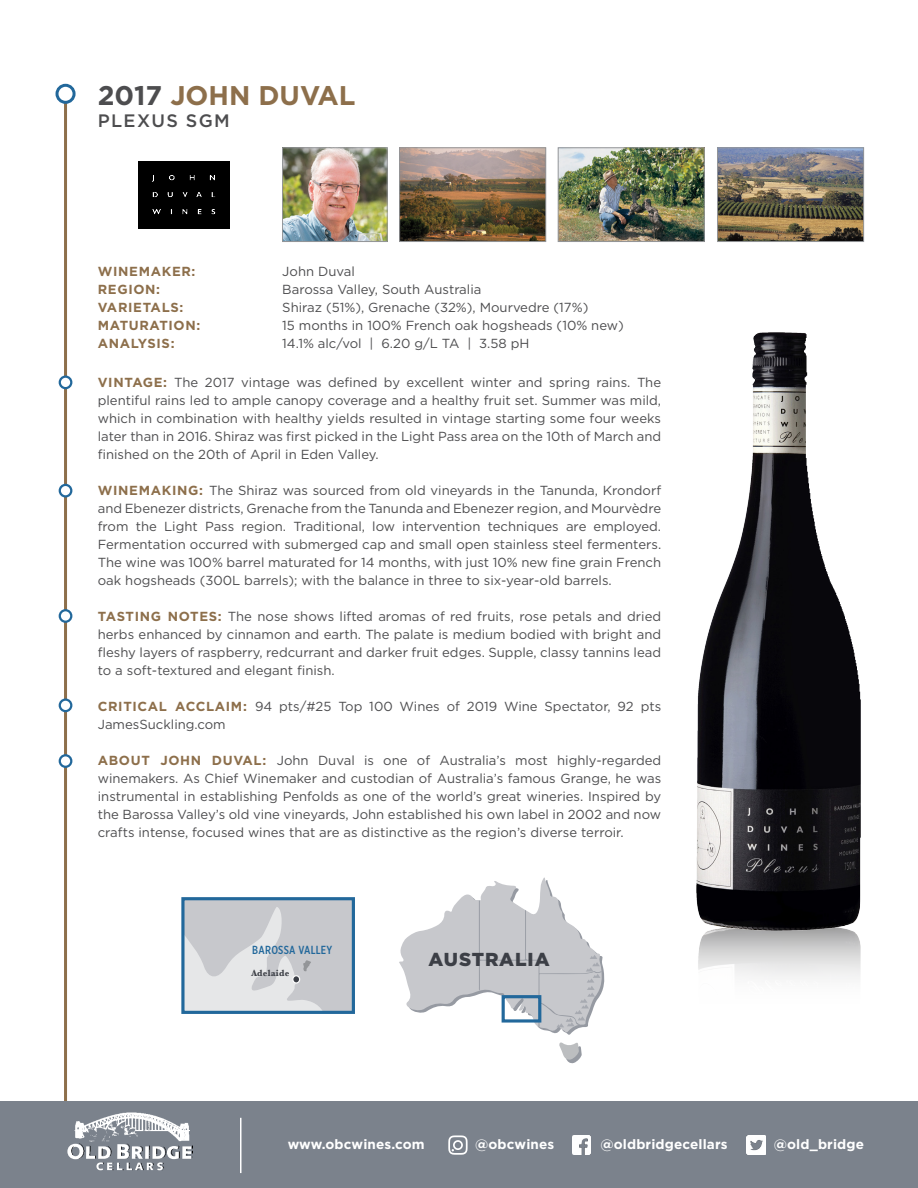
<style>
.page{position:relative;width:918px;height:1188px;background:#fff}
.page>*{position:absolute;margin:0;border:0;box-sizing:border-box;transform-origin:0 0}
.t1{font:700 27px "Gotham";color:#8d6f4b}
.t2{font:900 18.75px "Gotham";letter-spacing:.05em;color:#3c3f46}
.t3{font:500 18px "Gotham";letter-spacing:.075em;color:#4d4d4f}
.t4{font:700 13.5px "Gotham";letter-spacing:.01em;color:#fff}
.t5{font:13.2px/18px "Gotham";color:#4d4d4f;text-align:justify}
.t6{font:700 13.2px "Gotham";letter-spacing:.05em;color:#8d6f4b}
.t7{font:500 11.7px "Gotham X Narrow";letter-spacing:.025em;color:#22689b}
.t8{font:700 9.3px "Baskerville";letter-spacing:.025em;color:#3c3f46;scale:.94 1}
.s1{color:#4d4d4f}
.s2{font-weight:700;color:#8d6f4b}
</style>
<div class="page">
<img style="left:698px;top:917px;width:163px;height:62px">
<img style="left:696px;top:332px;width:134px;height:606px">
<div style="left:138px;top:162px;width:91px;height:66px;background:#000"></div>
<hr style="left:64px;top:85px;width:3px;height:1026px;background:#8d6f4b">
<img style="left:284px;top:149px;width:102px;height:91px">
<div style="left:282px;top:147px;width:106px;height:95px;border:1px solid #939598"></div>
<img style="left:560px;top:149px;width:143px;height:91px">
<div style="left:558px;top:147px;width:147px;height:95px;border:1px solid #939598"></div>
<img style="left:401px;top:149px;width:143px;height:91px">
<div style="left:399px;top:147px;width:147px;height:95px;border:1px solid #939598"></div>
<div style="left:57px;top:85px;width:17px;height:17px;background:#fff;border-radius:50%"></div>
<div style="left:56px;top:84px;width:20px;height:20px;border:3px solid #22689b;border-radius:50%"></div>
<img style="left:719px;top:149px;width:143px;height:91px">
<div style="left:717px;top:147px;width:147px;height:95px;border:1px solid #939598"></div>
<div style="left:60px;top:485px;width:11px;height:11px;background:#fff;border-radius:50%"></div>
<div style="left:59px;top:484px;width:13px;height:14px;border:2px solid #22689b;border-radius:50%"></div>
<div style="left:60px;top:700px;width:11px;height:11px;background:#fff;border-radius:50%"></div>
<div style="left:59px;top:698px;width:13px;height:14px;border:2px solid #22689b;border-radius:50%"></div>
<div style="left:60px;top:755px;width:11px;height:12px;background:#fff;border-radius:50%"></div>
<div style="left:59px;top:754px;width:13px;height:14px;border:2px solid #22689b;border-radius:50%"></div>
<div style="left:60px;top:377px;width:11px;height:11px;background:#fff;border-radius:50%"></div>
<div style="left:59px;top:376px;width:13px;height:13px;border:2px solid #22689b;border-radius:50%"></div>
<div style="left:60px;top:610px;width:11px;height:12px;background:#fff;border-radius:50%"></div>
<div style="left:59px;top:609px;width:13px;height:14px;border:2px solid #22689b;border-radius:50%"></div>
<svg style="left:185px;top:901px;width:166px;height:109px;background:#d1d2d5"></svg>
<div style="left:181px;top:897px;width:174px;height:117px;border:3px solid #22689b"></div>
<div style="left:293px;top:976px;width:7px;height:7px;background:#3c3f46;border-radius:50%"></div>
<div style="left:292px;top:975px;width:8px;height:9px;border:1px solid #fff;border-radius:50%"></div>
<svg style="left:559px;top:1042px;width:23px;height:22px"></svg>
<svg style="left:399px;top:878px;width:206px;height:157px"></svg>
<div style="left:0;top:1102px;width:918px;height:86px;background:#7b828c"></div>
<img style="left:572px;top:1136px;width:19px;height:18px">
<img style="left:747px;top:1135px;width:19px;height:20px">
<svg style="left:448px;top:1135px;width:20px;height:20px"></svg>
<svg style="left:67px;top:1145px;width:4px;height:13px"></svg>
<img style="left:74px;top:1112px;width:115px;height:30px">
<img style="left:71px;top:1144px;width:122px;height:27px">
<hr style="left:240px;top:1118px;width:2px;height:55px;background:#fff">
<h1 class="t1" style="left:98px;top:79px;width:259px"><span class="s1">2017</span> JOHN DUVAL</h1>
<h3 class="t3" style="left:98px;top:110px;width:134px">PLEXUS SGM</h3>
<p class="t6" style="left:98px;top:263px;width:99px">WINEMAKER:</p>
<p class="t5" style="left:282px;top:262px;width:74px">John Duval</p>
<p class="t6" style="left:98px;top:281px;width:64px">REGION:</p>
<p class="t5" style="left:282px;top:280px;width:201px">Barossa Valley, South Australia</p>
<p class="t6" style="left:98px;top:299px;width:87px">VARIETALS:</p>
<p class="t5" style="left:282px;top:298px;width:308px">Shiraz (51%), Grenache (32%), Mourvedre (17%)</p>
<p class="t6" style="left:98px;top:317px;width:104px">MATURATION:</p>
<p class="t5" style="left:282px;top:316px;width:343px">15 months in 100% French oak hogsheads (10% new)</p>
<p class="t6" style="left:98px;top:335px;width:78px">ANALYSIS:</p>
<p class="t5" style="left:282px;top:334px;width:249px">14.1% alc/vol | 6.20 g/L TA | 3.58 pH</p>
<p class="t5" style="left:98px;top:373px;width:565px"><span class="s2">VINTAGE:</span> The 2017 vintage was defined by excellent winter and spring rains. The plentiful rains led to ample canopy coverage and a healthy fruit set. Summer was mild, which in combination with healthy yields resulted in vintage starting some four weeks later than in 2016. Shiraz was first picked in the Light Pass area on the 10th of March and finished on the 20th of April in Eden Valley.</p>
<p class="t5" style="left:98px;top:481px;width:565px"><span class="s2">WINEMAKING:</span> The Shiraz was sourced from old vineyards in the Tanunda, Krondorf and Ebenezer districts, Grenache from the Tanunda and Ebenezer region, and Mourvèdre from the Light Pass region. Traditional, low intervention techniques are employed.<br>Fermentation occurred with submerged cap and small open stainless steel fermenters.<br>The wine was 100% barrel maturated for 14 months, with just 10% new fine grain French oak hogsheads (300L barrels); with the balance in three to six-year-old barrels.</p>
<p class="t5" style="left:98px;top:607px;width:565px"><span class="s2">TASTING NOTES:</span> The nose shows lifted aromas of red fruits, rose petals and dried herbs enhanced by cinnamon and earth. The palate is medium bodied with bright and fleshy layers of raspberry, redcurrant and darker fruit edges. Supple, classy tannins lead to a soft-textured and elegant finish.</p>
<p class="t5" style="left:98px;top:697px;width:565px"><span class="s2">CRITICAL ACCLAIM:</span> 94 pts/#25 Top 100 Wines of 2019 Wine Spectator, 92 pts<br>JamesSuckling.com</p>
<p class="t5" style="left:98px;top:751px;width:565px"><span class="s2">ABOUT JOHN DUVAL:</span> John Duval is one of Australia’s most highly-regarded winemakers. As Chief Winemaker and custodian of Australia’s famous Grange, he was instrumental in establishing Penfolds as one of the world’s great wineries. Inspired by the Barossa Valley’s old vine vineyards, John established his own label in 2002 and now crafts intense, focused wines that are as distinctive as the region’s diverse terroir.</p>
<p class="t7" style="left:252px;top:943px;width:82px">BAROSSA VALLEY</p>
<p class="t8" style="left:251px;top:966px;width:42px">Adelaide</p>
<h2 class="t2" style="left:429px;top:947px;width:123px">AUSTRALIA</h2>
<p class="t4" style="left:288px;top:1136px;width:139px">www.obcwines.com</p>
<p class="t4" style="left:475px;top:1136px;width:81px">@obcwines</p>
<p class="t4" style="left:600px;top:1136px;width:129px">@oldbridgecellars</p>
<p class="t4" style="left:774px;top:1136px;width:92px">@old_bridge</p>
</div>
